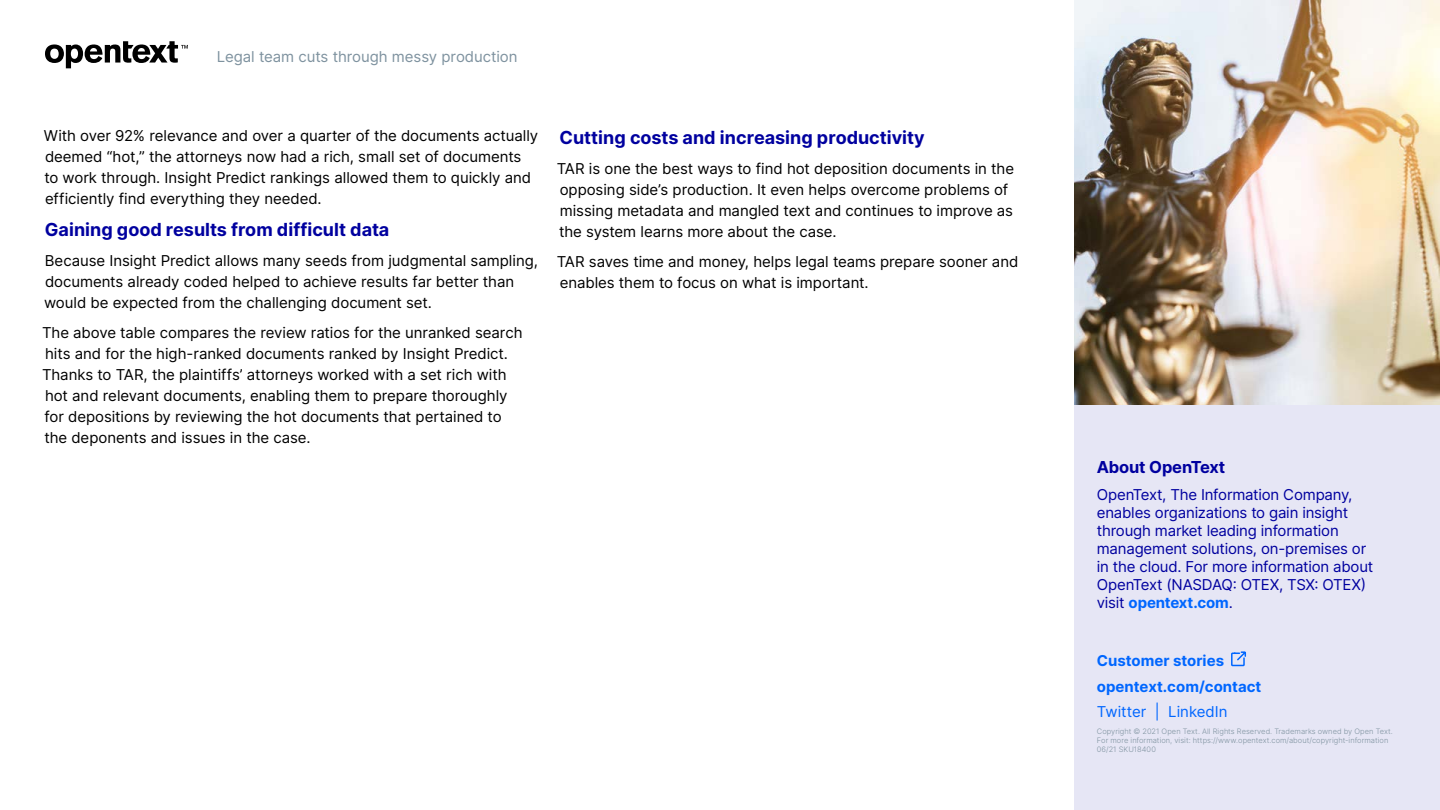
<style>
.page{position:relative;width:1440px;height:810px;background:#fff}
.page>*{position:absolute;margin:0;border:0;box-sizing:border-box;transform-origin:0 0}
.t1{font:700 18px "Inter";color:#00009f}
.Sidebar_H1{font:700 16.5px "Inter";letter-spacing:-.01em;color:#00009f}
.Body{font:15px/21px "Inter";letter-spacing:-.005em;color:#000}
.About_OT{font:15px/18px "Inter";letter-spacing:-.015em;color:#00009f}
.t2{font:15px "Inter";letter-spacing:-.005em;color:#7e929f}
.Sidebar_H1-2{font:700 15px "Inter";color:#06f}
.t3{font:15px "Inter";color:#06f}
.Citation{font:300 7.5px/9px "Inter";letter-spacing:.005em;color:#7e929f}
.s1{font-weight:700;color:#06f}
</style>
<div class="page">
<svg style="left:45px;top:41px;width:143px;height:27px"></svg>
<img style="left:1074px;top:0;width:366px;height:405px">
<div style="left:1074px;top:405px;width:366px;height:405px;background:#e6e6f5"></div>
<svg style="left:1231px;top:651px;width:15px;height:16px"></svg>
<p class="t2" style="left:217px;top:46px;width:302px">Legal team cuts through messy production</p>
<p class="Body" style="left:44px;top:125px;width:496px">With over 92% relevance and over a quarter of the documents actually deemed “hot,” the attorneys now had a rich, small set of documents<br>to work through. Insight Predict rankings allowed them to quickly and efficiently find everything they needed.</p>
<h3 class="t1" style="left:45px;top:217px;width:346px">Gaining good results from difficult data</h3>
<p class="Body" style="left:44px;top:250px;width:495px">Because Insight Predict allows many seeds from judgmental sampling, documents already coded helped to achieve results far better than would be expected from the challenging document set.</p>
<p class="Body" style="left:42px;top:322px;width:482px">The above table compares the review ratios for the unranked search hits and for the high-ranked documents ranked by Insight Predict.<br>Thanks to TAR, the plaintiffs’ attorneys worked with a set rich with hot and relevant documents, enabling them to prepare thoroughly for depositions by reviewing the hot documents that pertained to the deponents and issues in the case.</p>
<h3 class="t1" style="left:560px;top:124px;width:367px">Cutting costs and increasing productivity</h3>
<p class="Body" style="left:557px;top:158px;width:459px">TAR is one the best ways to find hot deposition documents in the opposing side’s production. It even helps overcome problems of missing metadata and mangled text and continues to improve as the system learns more about the case.</p>
<p class="Body" style="left:557px;top:251px;width:463px">TAR saves time and money, helps legal teams prepare sooner and enables them to focus on what is important.</p>
<p class="Sidebar_H1" style="left:1097px;top:455px;width:130px">About OpenText</p>
<p class="About_OT" style="left:1097px;top:486px;width:278px">OpenText, The Information Company, enables organizations to gain insight through market leading information management solutions, on-premises or in the cloud. For more information about OpenText (NASDAQ: OTEX, TSX: OTEX) visit <span class="s1">opentext.com</span>.</p>
<p class="Sidebar_H1-2" style="left:1097px;top:650px;width:129px">Customer stories</p>
<p class="Sidebar_H1-2" style="left:1097px;top:675px;width:166px">opentext.com/contact</p>
<p class="t3" style="left:1097px;top:701px;width:132px">Twitter | LinkedIn</p>
<p class="Citation" style="left:1097px;top:726px;width:298px">Copyright © 2021 Open Text. All Rights Reserved. Trademarks owned by Open Text.<br>For more information, visit: https://www.opentext.com/about/copyright-information<br>06/21 SKU18400</p>
</div>
